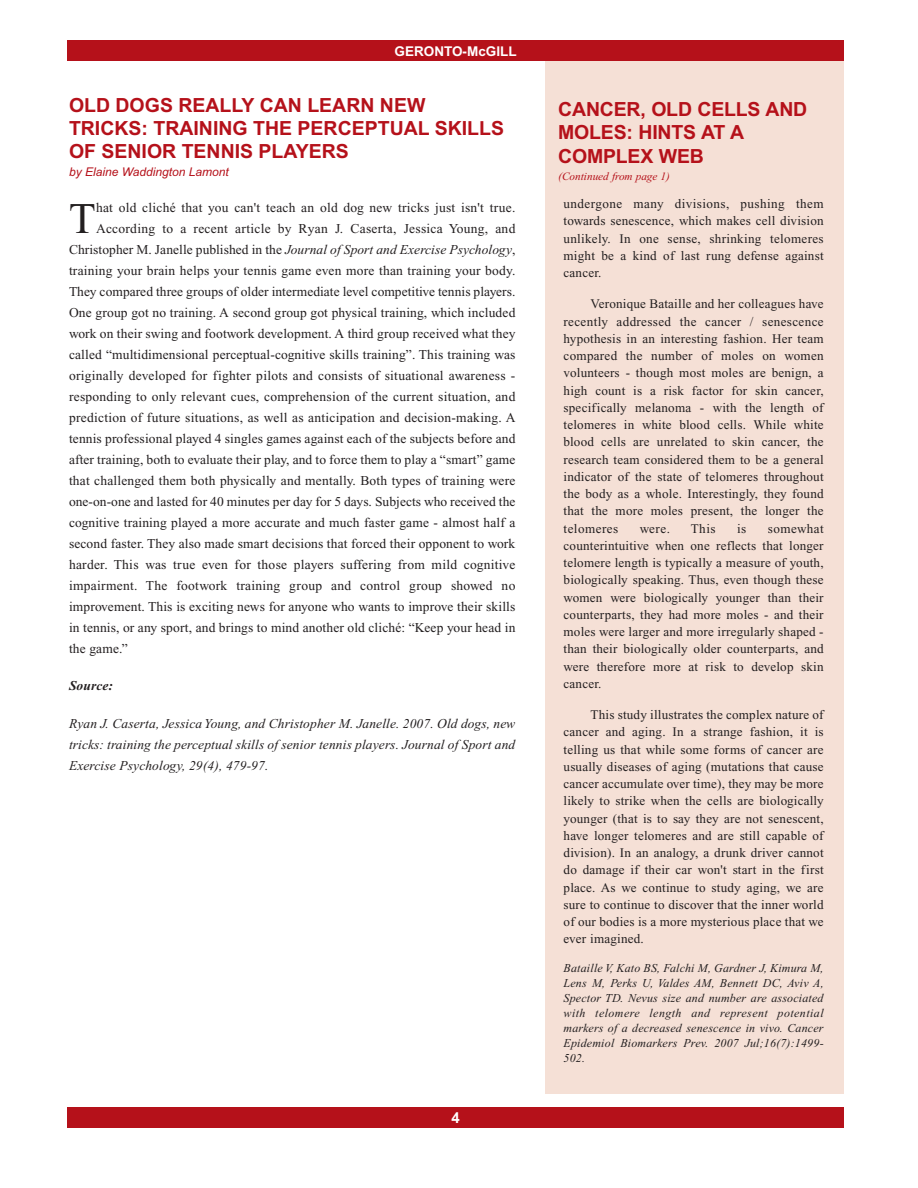
<style>
.page{position:relative;width:918px;height:1188px;background:#fff}
.page>*{position:absolute;margin:0;border:0;box-sizing:border-box;transform-origin:0 0}
.t1{font:43.65px "Times New Roman";color:#231f20}
.t2{font:700 19.5px/23.4px "Arial";color:#b5111a}
.t3{font:700 15px "Arial";color:#fff}
.t4{font:13.5px "Times New Roman";letter-spacing:.01em;color:#231f20}
.t5{font:italic 13.5px/21px "Times New Roman";letter-spacing:.01em;color:#231f20;text-align:justify}
.t6{font:700 13.5px "Arial";color:#fff}
.t7{font:italic 700 13.5px "Times New Roman";letter-spacing:.01em;color:#231f20}
.t8{font:13.2px/17.2px "Times New Roman";letter-spacing:.015em;color:#231f20;text-align:justify}
.t9{font:italic 12px/15px "Times New Roman";letter-spacing:.015em;color:#231f20;text-align:justify}
.t10{font:italic 12px "Arial";color:#b5111a}
.t11{font:italic 11.25px "Times New Roman";color:#b5111a}
.s1{font-style:italic}
</style>
<div class="page">
<div style="left:545px;top:61px;width:299px;height:1033px;background:#f5e0d6"></div>
<div style="left:68px;top:1107px;width:776px;height:20px;background:#b5111a"></div>
<div style="left:68px;top:40px;width:776px;height:21px;background:#b5111a"></div>
<p class="t6" style="left:395px;top:46px;width:124px">GERONTO-McGILL</p>
<h2 class="t2" style="left:69px;top:95px;width:437px">OLD DOGS REALLY CAN LEARN NEW<br>TRICKS: TRAINING THE PERCEPTUAL SKILLS<br>OF SENIOR TENNIS PLAYERS</h2>
<p class="t10" style="left:69px;top:168px;width:161px">by Elaine Waddington Lamont</p>
<h1 class="t1" style="left:69px;top:203px;width:28px">T</h1>
<p class="t4" style="left:96px;top:203px;width:421px">hat old cliché that you can't teach an old dog new tricks just isn't true.</p>
<p class="t4" style="left:96px;top:224px;width:421px">According to a recent article by Ryan J. Caserta, Jessica Young, and</p>
<p class="t4" style="left:69px;top:245px;width:448px">Christopher M. Janelle published in the <span class="s1">Journal of Sport and Exercise Psychology</span>,</p>
<p class="t4" style="left:69px;top:266px;width:448px">training your brain helps your tennis game even more than training your body.</p>
<p class="t4" style="left:69px;top:287px;width:448px">They compared three groups of older intermediate level competitive tennis players.</p>
<p class="t4" style="left:69px;top:308px;width:448px">One group got no training. A second group got physical training, which included</p>
<p class="t4" style="left:69px;top:329px;width:448px">work on their swing and footwork development. A third group received what they</p>
<p class="t4" style="left:69px;top:350px;width:448px">called “multidimensional perceptual-cognitive skills training”. This training was</p>
<p class="t4" style="left:69px;top:371px;width:448px">originally developed for fighter pilots and consists of situational awareness -</p>
<p class="t4" style="left:69px;top:392px;width:448px">responding to only relevant cues, comprehension of the current situation, and</p>
<p class="t4" style="left:69px;top:413px;width:448px">prediction of future situations, as well as anticipation and decision-making. A</p>
<p class="t4" style="left:69px;top:434px;width:448px">tennis professional played 4 singles games against each of the subjects before and</p>
<p class="t4" style="left:69px;top:455px;width:448px">after training, both to evaluate their play, and to force them to play a “smart” game</p>
<p class="t4" style="left:69px;top:476px;width:448px">that challenged them both physically and mentally. Both types of training were</p>
<p class="t4" style="left:69px;top:497px;width:448px">one-on-one and lasted for 40 minutes per day for 5 days. Subjects who received the</p>
<p class="t4" style="left:69px;top:518px;width:448px">cognitive training played a more accurate and much faster game - almost half a</p>
<p class="t4" style="left:69px;top:539px;width:448px">second faster. They also made smart decisions that forced their opponent to work</p>
<p class="t4" style="left:69px;top:560px;width:448px">harder. This was true even for those players suffering from mild cognitive</p>
<p class="t4" style="left:69px;top:581px;width:448px">impairment. The footwork training group and control group showed no</p>
<p class="t4" style="left:69px;top:602px;width:448px">improvement. This is exciting news for anyone who wants to improve their skills</p>
<p class="t4" style="left:69px;top:623px;width:448px">in tennis, or any sport, and brings to mind another old cliché: “Keep your head in</p>
<p class="t4" style="left:69px;top:644px;width:60px">the game.”</p>
<p class="t7" style="left:69px;top:681px;width:46px">Source:</p>
<p class="t5" style="left:69px;top:714px;width:448px">Ryan J. Caserta, Jessica Young, and Christopher M. Janelle. 2007. Old dogs, new tricks: training the perceptual skills of senior tennis players. Journal of Sport and Exercise Psychology, 29(4), 479-97.</p>
<p class="t3" style="left:451px;top:1112px;width:10px">4</p>
<h2 class="t2" style="left:558px;top:99px;width:250px">CANCER, OLD CELLS AND<br>MOLES: HINTS AT A<br>COMPLEX WEB</h2>
<p class="t11" style="left:558px;top:172px;width:113px">(Continued from page 1)</p>
<p class="t8" style="left:564px;top:196px;width:262px">undergone many divisions, pushing them towards senescence, which makes cell division unlikely. In one sense, shrinking telomeres might be a kind of last rung defense against cancer.</p>
<p class="t8" style="left:564px;top:297px;width:262px;text-indent:27px">Veronique Bataille and her colleagues have recently addressed the cancer / senescence hypothesis in an interesting fashion. Her team compared the number of moles on women volunteers - though most moles are benign, a high count is a risk factor for skin cancer, specifically melanoma - with the length of telomeres in white blood cells. While white blood cells are unrelated to skin cancer, the research team considered them to be a general indicator of the state of telomeres throughout the body as a whole. Interestingly, they found that the more moles present, the longer the telomeres</p>
<p class="t8" style="left:564px;top:521px;width:262px;text-indent:204px">somewhat counterintuitive when one reflects that longer telomere length is typically a measure of youth, biologically speaking. Thus, even though these women were biologically younger than their counterparts, they had more moles - and their moles were larger and more irregularly shaped - than their biologically older counterparts, and were therefore more at risk to develop skin cancer.</p>
<p class="t8" style="left:564px;top:707px;width:262px;text-indent:27px">This study illustrates the complex nature of cancer and aging. In a strange fashion, it is telling us that while some forms of cancer are usually diseases of aging (mutations that cause cancer accumulate over time), they may be more likely to strike when the cells are biologically younger (that is to say they are not senescent, have longer telomeres and are still capable of division). In an analogy, a drunk driver cannot do damage if their car won't start in the first place. As we continue to study aging, we are sure to continue to discover that the inner world of our bodies is a more mysterious place that we ever imagined.</p>
<p class="t9" style="left:564px;top:962px;width:262px">Bataille V, Kato BS, Falchi M, Gardner J, Kimura M, Lens M, Perks U, Valdes AM, Bennett DC, Aviv A, Spector TD. Nevus size and number are associated with telomere length and represent potential markers of a decreased senescence in vivo. Cancer Epidemiol Biomarkers Prev. 2007 Jul;16(7):1499- 502.</p>
<p class="t8" style="left:640px;top:521px;width:32px">were.</p>
<p class="t8" style="left:691px;top:521px;width:26px">This</p>
<p class="t8" style="left:737px;top:521px;width:11px">is</p>
</div>
